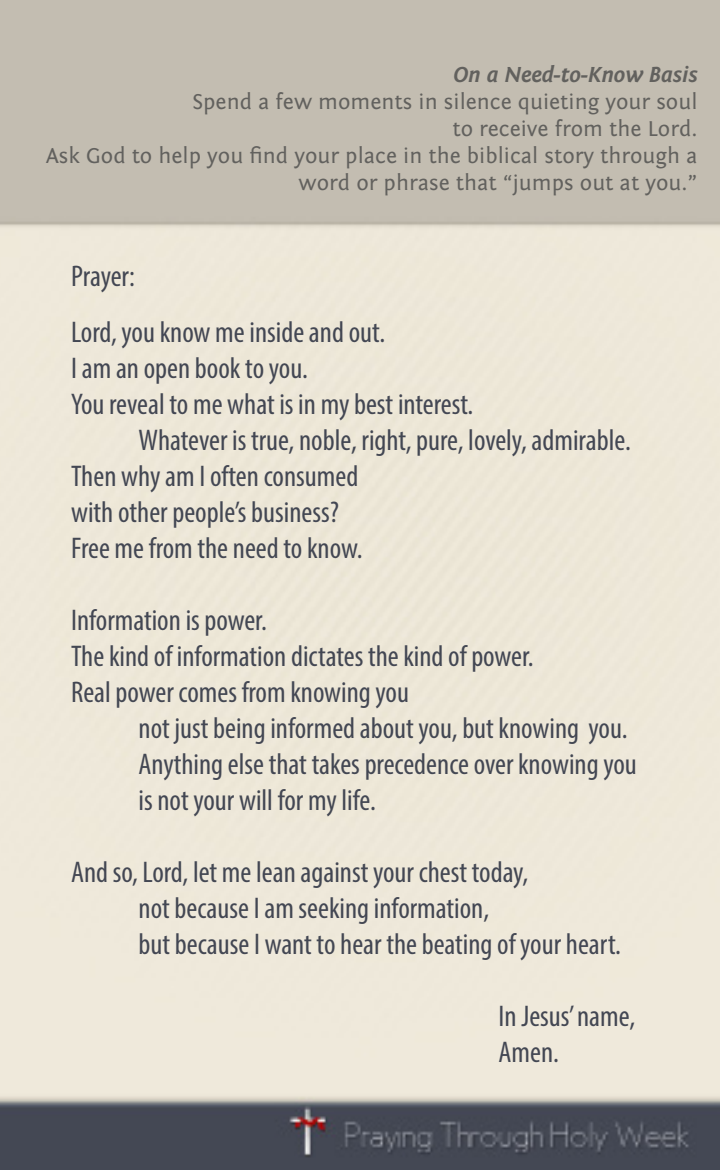
<style>
.page{position:relative;width:720px;height:1170px;background:#fff}
.page>*{position:absolute;margin:0;border:0;box-sizing:border-box;transform-origin:0 0}
.t1{font:condensed 30px/36px "Myriad Pro";color:#434753}
.t2{font:22.5px/27px "Fontin Sans CR";color:#62615e;text-align:right}
.t3{font:italic 700 22.5px "Fontin Sans CR";color:#62615e}
</style>
<div class="page">
<img style="left:0;top:0;width:720px;height:1170px">
<p class="t3" style="left:453px;top:62px;width:246px">On a Need-to-Know Basis</p>
<p class="t2" style="left:46px;top:88px;width:653px">Spend a few moments in silence quieting your soul<br>to receive from the Lord.<br>Ask God to help you find your place in the biblical story through a word or phrase that “jumps out at you.”</p>
<p class="t1" style="left:71px;top:258px;width:65px">Prayer:</p>
<p class="t1" style="left:71px;top:314px;width:316px">Lord, you know me inside and out.</p>
<p class="t1" style="left:71px;top:350px;width:238px">I am an open book to you.</p>
<p class="t1" style="left:71px;top:386px;width:404px">You reveal to me what is in my best interest.</p>
<p class="t1" style="left:139px;top:422px;width:494px">Whatever is true, noble, right, pure, lovely, admirable.</p>
<p class="t1" style="left:71px;top:458px;width:289px">Then why am I often consumed</p>
<p class="t1" style="left:71px;top:494px;width:269px">with other people’s business?</p>
<p class="t1" style="left:71px;top:530px;width:293px">Free me from the need to know.</p>
<p class="t1" style="left:71px;top:602px;width:197px">Information is power.</p>
<p class="t1" style="left:71px;top:638px;width:464px">The kind of information dictates the kind of power.</p>
<p class="t1" style="left:71px;top:674px;width:339px">Real power comes from knowing you</p>
<p class="t1" style="left:139px;top:710px;width:491px">not just being informed about you, but knowing you.</p>
<p class="t1" style="left:139px;top:746px;width:500px">Anything else that takes precedence over knowing you</p>
<p class="t1" style="left:139px;top:782px;width:239px">is not your will for my life.</p>
<p class="t1" style="left:71px;top:854px;width:459px">And so, Lord, let me lean against your chest today,</p>
<p class="t1" style="left:139px;top:890px;width:352px">not because I am seeking information,</p>
<p class="t1" style="left:139px;top:926px;width:484px">but because I want to hear the beating of your heart.</p>
<p class="t1" style="left:499px;top:998px;width:138px">In Jesus’ name,<br>Amen.</p>
</div>
